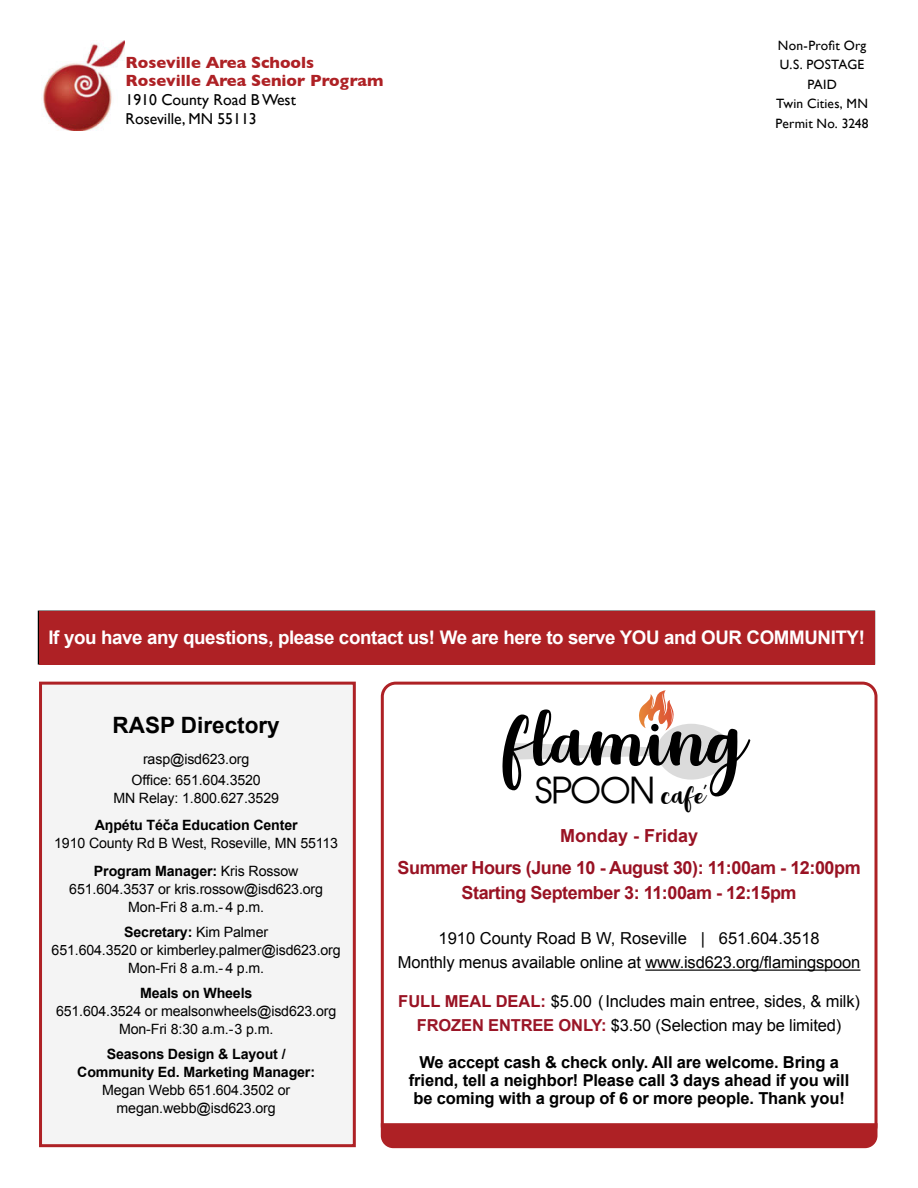
<style>
.page{position:relative;width:918px;height:1188px;background:#fff}
.page>*{position:absolute;margin:0;border:0;box-sizing:border-box;transform-origin:0 0}
.t1{font:69.6px "Grestal Script DEMO";color:#000}
.t2{font:34.35px "Abeatby Kai";letter-spacing:-.01em;color:#000}
.t3{font:700 22.5px "Wrmkmv Arial";color:#000}
.t4{font:700 18.75px "Wrmkmv Arial";letter-spacing:-.02em;color:#fff}
.t5{font:700 18px/31.5px "Wrmkmv Arial";letter-spacing:-.025em;color:#991223;text-align:center}
.t6{font:16.5px/24.8px "Whnbrw Arial";letter-spacing:-.01em;color:#000;text-align:center}
.t7{font:700 16.5px/18px "Wrmkmv Arial";letter-spacing:-.01em;color:#000;text-align:center}
.t8{font:700 16.5px/18px "Gill Sans";color:#ae2125}
.t9{font:15.75px/18.9px "Rywjsw Gill Sans";color:#000}
.t10{font:14.25px/18px "Whnbrw Arial";letter-spacing:-.01em;color:#000;text-align:center}
.t11{font:700 14.25px/18px "Wrmkmv Arial";letter-spacing:-.01em;color:#000;text-align:center}
.t12{font:700 14.25px "Tytwcj Arial";letter-spacing:-.01em;color:#000}
.t13{font:14.25px "Jggtxc Arial";letter-spacing:-.01em;color:#000}
.t14{font:13.5px/19.5px "Pnlhld Gill Sans";letter-spacing:.015em;color:#000;text-align:center}
.t15{font:13.5px "Rywjsw Gill Sans";letter-spacing:.015em;color:#000}
.s1{font-family:"Whnbrw Arial";font-weight:400}
.s2{font-family:"Grestal Script DEMO";font-size:24.45px}
.s3{font-family:"Jggtxc Arial"}
.s4{font-family:"Wrmkmv Arial";font-weight:700;color:#991223}
.s5{font-family:"Wrmkmv Arial";font-weight:700;color:#9a1627}
</style>
<div class="page">
<div style="left:381px;top:682px;width:497px;height:459px;border:3px solid #ae2125;border-radius:14px"></div>
<div style="left:39px;top:611px;width:835px;height:54px;background:#ae2125"></div>
<div style="left:39px;top:682px;width:317px;height:465px;background:#f4f4f4;border:3px solid #ae2125"></div>
<img style="left:43px;top:41px;width:82px;height:89px">
<svg style="left:380px;top:1122px;width:498px;height:27px;background:#b43337"></svg>
<hr style="left:645px;top:970px;width:215px;height:1px;background:#000">
<svg style="left:504px;top:690px;width:231px;height:90px"></svg>
<p class="t8" style="left:126px;top:53px;width:260px">Roseville Area Schools<br>Roseville Area Senior Program</p>
<p class="t9" style="left:126px;top:90px;width:172px">1910 County Road B West<br>Roseville, MN 55113</p>
<p class="t14" style="left:776px;top:35px;width:93px">Non-Profit Org<br>U.S. POSTAGE<br>PAID<br>Twin Cities, MN</p>
<p class="t15" style="left:776px;top:115px;width:95px">Permit No. 3248</p>
<h3 class="t4" style="left:48px;top:625px;width:818px">If you have any questions, please contact us! We are here to serve YOU and OUR COMMUNITY!</h3>
<h3 class="t3" style="left:113px;top:710px;width:169px">RASP Directory</h3>
<p class="t10" style="left:143px;top:750px;width:108px">rasp@isd623.org</p>
<p class="t13" style="left:132px;top:770px;width:131px">Office: 651.604.3520</p>
<p class="t10" style="left:113px;top:789px;width:167px">MN Relay: 1.800.627.3529</p>
<p class="t12" style="left:95px;top:816px;width:204px">Aŋpétu Téča Education Center</p>
<p class="t10" style="left:54px;top:835px;width:286px">1910 County Rd B West, Roseville, MN 55113</p>
<p class="t11" style="left:94px;top:863px;width:206px">Program Manager: <span class="s1">Kris Rossow</span></p>
<p class="t10" style="left:69px;top:880px;width:255px">651.604.3537 or kris.rossow@isd623.org<br>Mon-Fri 8 a.m.- 4 p.m.</p>
<p class="t11" style="left:124px;top:923px;width:145px">Secretary: <span class="s1">Kim Palmer</span></p>
<p class="t10" style="left:52px;top:941px;width:291px">651.604.3520 or kimberley.palmer@isd623.org<br>Mon-Fri 8 a.m.- 4 p.m.</p>
<p class="t11" style="left:140px;top:984px;width:114px">Meals on Wheels</p>
<p class="t10" style="left:56px;top:1001px;width:282px;line-height:18.8px">651.604.3524 or mealsonwheels@isd623.org<br>Mon-Fri 8:30 a.m.-3 p.m.</p>
<p class="t11" style="left:77px;top:1046px;width:239px">Seasons Design &amp; Layout /<br>Community Ed. Marketing Manager:</p>
<p class="t10" style="left:102px;top:1081px;width:189px">Megan Webb 651.604.3502 or megan.webb@isd623.org</p>
<h1 class="t1" style="left:506px;top:707px;width:244px">flaming</h1>
<h2 class="t2" style="left:536px;top:776px;width:172px">SPOON <span class="s2">cafe</span></h2>
<p class="t5" style="left:398px;top:821px;width:465px">Monday - Friday<br>Summer Hours (June 10 - August 30): 11:00am - 12:00pm</p>
<p class="t5" style="left:462px;top:877px;width:337px">Starting September 3: 11:00am - 12:15pm</p>
<p class="t6" style="left:398px;top:926px;width:464px">1910 County Road B W, Roseville | 651.604.3518<br>Monthly menus available online at <span class="s3">www.isd623.org/flamingspoon</span></p>
<p class="t6" style="left:398px;top:989px;width:463px"><span class="s4">FULL MEAL DEAL:</span> $5.00 (Includes main entree, sides, &amp; milk)<br><span class="s5">FROZEN ENTREE ONLY:</span> $3.50 (Selection may be limited)</p>
<p class="t7" style="left:409px;top:1054px;width:442px">We accept cash &amp; check only. All are welcome. Bring a friend, tell a neighbor! Please call 3 days ahead if you will be coming with a group of 6 or more people. Thank you!</p>
</div>
